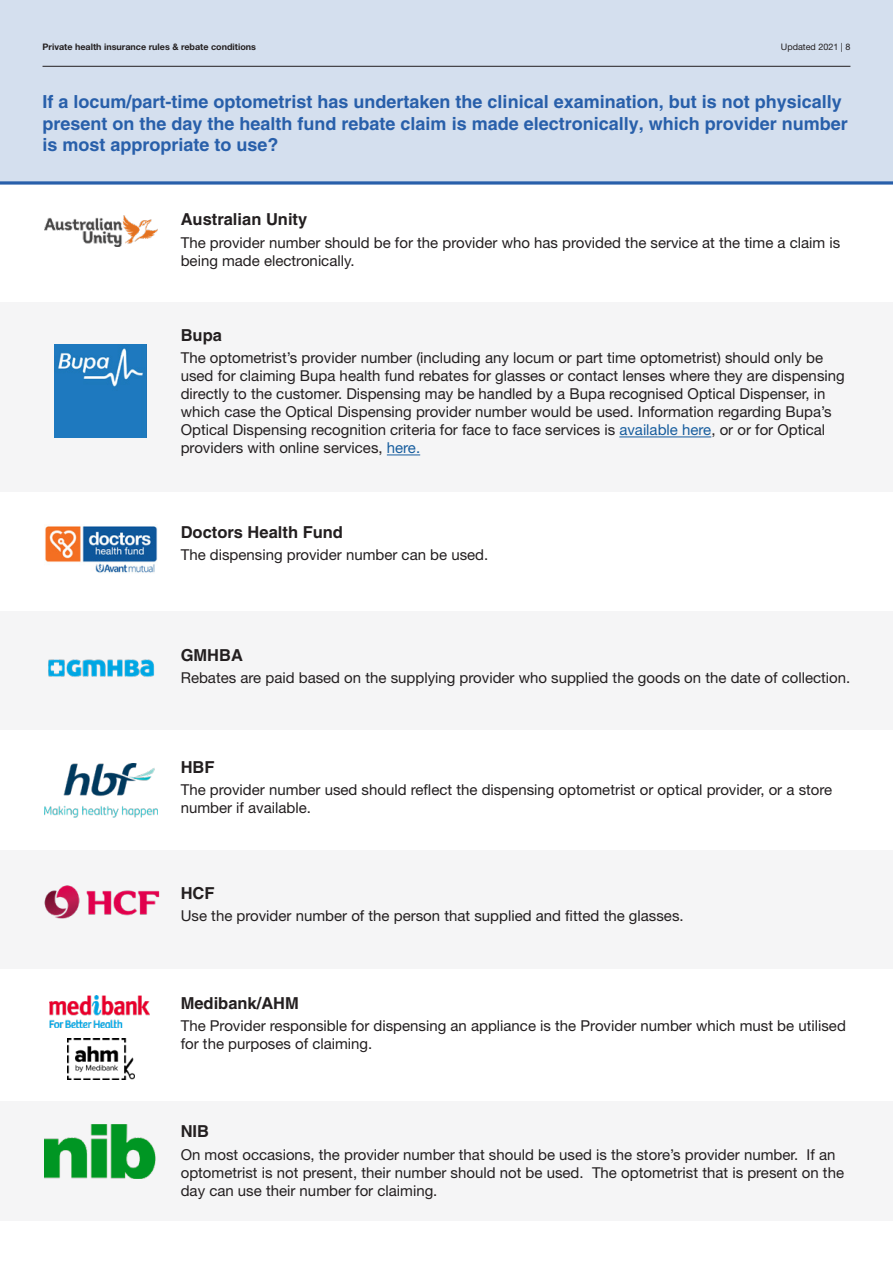
<style>
.page{position:relative;width:893px;height:1263px;background:#fff}
.page>*{position:absolute;margin:0;border:0;box-sizing:border-box;transform-origin:0 0}
.Heading_Level_1{font:700 18px/21.6px "Helvetica";color:#285faa}
.Heading_level_2{font:700 16.5px "Helvetica";color:#231f20}
.Body_Copy{font:15px/18px "Helvetica Neue";color:#231f20}
.t1{font:700 9px "Helvetica Neue";color:#231f20}
.t2{font:9px "Helvetica Neue";color:#231f20}
.s1{color:#175d9e}
</style>
<div class="page">
<div style="left:0;top:0;width:893px;height:184px;background:#d4dfee"></div>
<hr style="left:43px;top:66px;width:807px;height:1px;background:#231f20">
<div style="left:0;top:302px;width:893px;height:190px;background:#f5f5f6"></div>
<div style="left:0;top:611px;width:893px;height:119px;background:#f5f5f6"></div>
<div style="left:0;top:850px;width:893px;height:119px;background:#f5f5f6"></div>
<div style="left:0;top:1101px;width:893px;height:119px;background:#f5f5f6"></div>
<hr style="left:619px;top:437px;width:92px;height:1px;background:#175d9e">
<hr style="left:387px;top:455px;width:33px;height:1px;background:#175d9e">
<img style="left:45px;top:525px;width:112px;height:48px">
<img style="left:45px;top:215px;width:112px;height:31px">
<img style="left:48px;top:659px;width:107px;height:18px">
<img style="left:45px;top:763px;width:112px;height:54px">
<img style="left:44px;top:885px;width:115px;height:34px">
<img style="left:50px;top:996px;width:99px;height:31px">
<img style="left:45px;top:1124px;width:111px;height:54px">
<img style="left:68px;top:1039px;width:66px;height:41px">
<img style="left:55px;top:345px;width:92px;height:92px">
<p class="t1" style="left:43px;top:41px;width:215px">Private health insurance rules &amp; rebate conditions</p>
<p class="t2" style="left:781px;top:41px;width:71px">Updated 2021 | 8</p>
<p class="Heading_Level_1" style="left:43px;top:91px;width:807px">If a locum/part-time optometrist has undertaken the clinical examination, but is not physically present on the day the health fund rebate claim is made electronically, which provider number is most appropriate to use?</p>
<p class="Heading_level_2" style="left:181px;top:209px;width:128px">Australian Unity</p>
<p class="Body_Copy" style="left:181px;top:233px;width:661px">The provider number should be for the provider who has provided the service at the time a claim is being made electronically.</p>
<p class="Heading_level_2" style="left:181px;top:325px;width:43px">Bupa</p>
<p class="Body_Copy" style="left:181px;top:349px;width:665px">The optometrist’s provider number (including any locum or part time optometrist) should only be used for claiming Bupa health fund rebates for glasses or contact lenses where they are dispensing directly to the customer. Dispensing may be handled by a Bupa recognised Optical Dispenser, in which case the Optical Dispensing provider number would be used. Information regarding Bupa’s Optical Dispensing recognition criteria for face to face services is <span class="s1">available here</span>, or or for Optical providers with online services, <span class="s1">here.</span></p>
<p class="Heading_level_2" style="left:181px;top:522px;width:164px">Doctors Health Fund</p>
<p class="Body_Copy" style="left:181px;top:546px;width:309px">The dispensing provider number can be used.</p>
<p class="Heading_level_2" style="left:181px;top:645px;width:64px">GMHBA</p>
<p class="Body_Copy" style="left:181px;top:668px;width:671px">Rebates are paid based on the supplying provider who supplied the goods on the date of collection.</p>
<p class="Heading_level_2" style="left:181px;top:757px;width:35px">HBF</p>
<p class="Body_Copy" style="left:181px;top:781px;width:653px">The provider number used should reflect the dispensing optometrist or optical provider, or a store number if available.</p>
<p class="Heading_level_2" style="left:181px;top:883px;width:35px">HCF</p>
<p class="Body_Copy" style="left:181px;top:907px;width:504px">Use the provider number of the person that supplied and fitted the glasses.</p>
<p class="Heading_level_2" style="left:181px;top:993px;width:120px">Medibank/AHM</p>
<p class="Body_Copy" style="left:181px;top:1017px;width:667px">The Provider responsible for dispensing an appliance is the Provider number which must be utilised for the purposes of claiming.</p>
<p class="Heading_level_2" style="left:181px;top:1121px;width:30px">NIB</p>
<p class="Body_Copy" style="left:181px;top:1145px;width:665px">On most occasions, the provider number that should be used is the store’s provider number. If an optometrist is not present, their number should not be used. The optometrist that is present on the day can use their number for claiming.</p>
</div>
